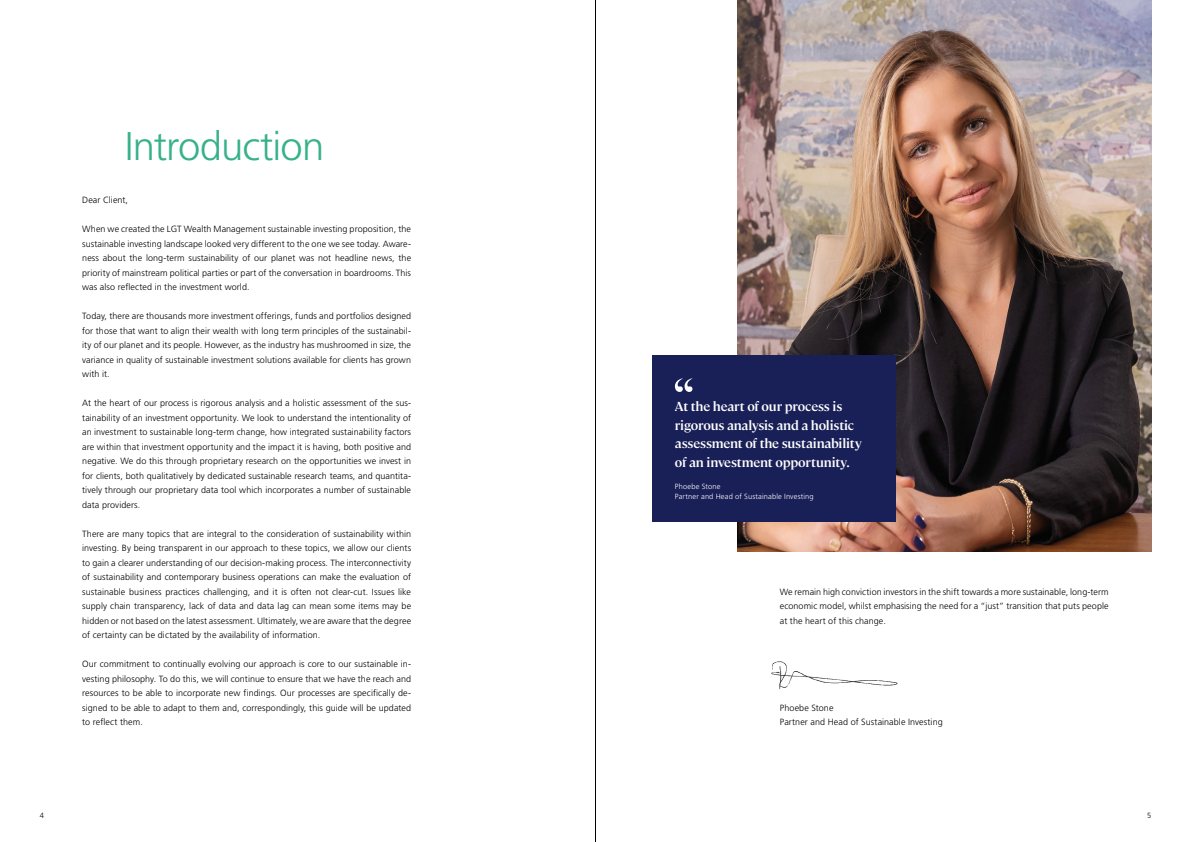
<style>
.page{position:relative;width:1191px;height:842px;background:#fff}
.page>*{position:absolute;margin:0;border:0;box-sizing:border-box;transform-origin:0 0}
.t1{font:300 40px "Frutiger LT Std";letter-spacing:-.025em;color:#37b18a}
.t2{font:600 13px/18.5px "Cambon";letter-spacing:-.015em;color:#fff}
.t3{font:300 9px/14.5px "Frutiger LT Std";letter-spacing:.01em;color:#000;text-align:justify}
.t4{font:300 7.5px/10.5px "Frutiger LT Std";letter-spacing:.02em;color:#fff}
.t5{font:300 7.5px "Frutiger LT Std";color:#000}
</style>
<div class="page">
<img style="left:737px;top:0;width:414px;height:551px">
<div style="left:652px;top:356px;width:244px;height:166px;background:#191f57"></div>
<svg style="left:675px;top:378px;width:17px;height:14px"></svg>
<img style="left:771px;top:661px;width:127px;height:28px">
<hr style="left:595px;top:0;width:1px;height:842px;background:#000">
<h1 class="t1" style="left:125px;top:123px;width:201px">Introduction</h1>
<p class="t3" style="left:82px;top:193px;width:47px">Dear Client,</p>
<p class="t3" style="left:82px;top:222px;width:330px">When we created the LGT Wealth Management sustainable investing proposition, the sustainable investing landscape looked very different to the one we see today. Aware&shy;ness about the long-term sustainability of our planet was not headline news, the priority of mainstream political parties or part of the conversation in boardrooms. This was also reflected in the investment world.</p>
<p class="t3" style="left:82px;top:309px;width:330px">Today, there are thousands more investment offerings, funds and portfolios designed for those that want to align their wealth with long term principles of the sustainabil&shy;ity of our planet and its people. However, as the industry has mushroomed in size, the variance in quality of sustainable investment solutions available for clients has grown with it.</p>
<p class="t3" style="left:82px;top:396px;width:330px">At the heart of our process is rigorous analysis and a holistic assessment of the sus&shy;tainability of an investment opportunity. We look to understand the intentionality of an investment to sustainable long-term change, how integrated sustainability factors are within that investment opportunity and the impact it is having, both positive and negative. We do this through proprietary research on the opportunities we invest in for clients, both qualitatively by dedicated sustainable research teams, and quantita&shy;tively through our proprietary data tool which incorporates a number of sustainable data providers.</p>
<p class="t3" style="left:82px;top:526px;width:330px">There are many topics that are integral to the consideration of sustainability within investing. By being transparent in our approach to these topics, we allow our clients to gain a clearer understanding of our decision-making process. The interconnectivity of sustainability and contemporary business operations can make the evaluation of sustainable business practices challenging, and it is often not clear-cut. Issues like supply chain transparency, lack of data and data lag can mean some items may be hidden or not based on the latest assessment. Ultimately, we are aware that the degree of certainty can be dictated by the availability of information.</p>
<p class="t3" style="left:82px;top:657px;width:330px">Our commitment to continually evolving our approach is core to our sustainable in&shy;vesting philosophy. To do this, we will continue to ensure that we have the reach and resources to be able to incorporate new findings. Our processes are specifically de&shy;signed to be able to adapt to them and, correspondingly, this guide will be updated to reflect them.</p>
<h2 class="t2" style="left:675px;top:396px;width:188px">At the heart of our process is rigorous analysis and a holistic assessment of the sustainability of an investment opportunity.</h2>
<p class="t4" style="left:675px;top:481px;width:140px">Phoebe Stone<br>Partner and Head of Sustainable Investing</p>
<p class="t3" style="left:780px;top:584px;width:330px">We remain high conviction investors in the shift towards a more sustainable, long-term economic model, whilst emphasising the need for a “just” transition that puts people at the heart of this change.</p>
<p class="t3" style="left:780px;top:700px;width:164px">Phoebe Stone<br>Partner and Head of Sustainable Investing</p>
<p class="t5" style="left:40px;top:811px;width:6px">4</p>
<p class="t5" style="left:1147px;top:811px;width:6px">5</p>
</div>
